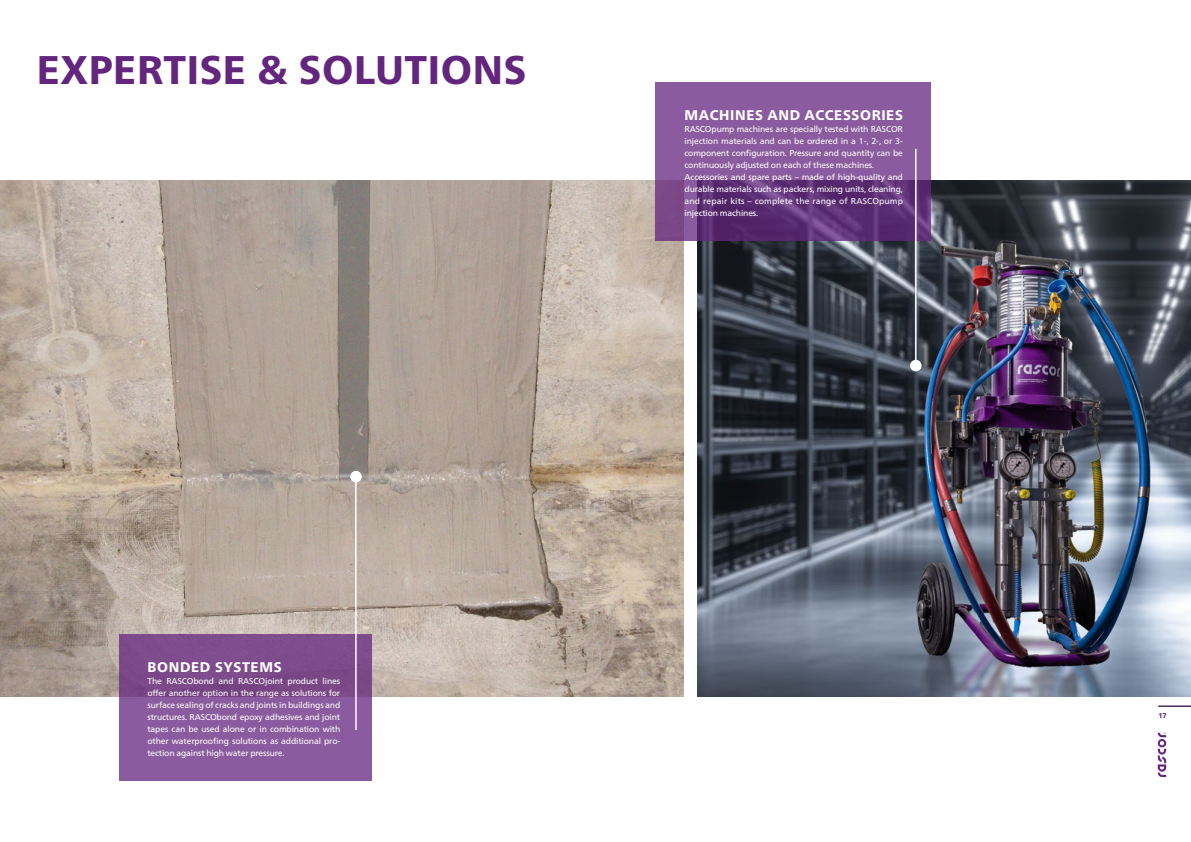
<style>
.page{position:relative;width:1191px;height:842px;background:#fff}
.page>*{position:absolute;margin:0;border:0;box-sizing:border-box;transform-origin:0 0}
.t1{font:800 40px "Frutiger Neue LT Pro";letter-spacing:.015em;color:#64257e}
.t2{font:800 14px "Frutiger Neue LT Pro";letter-spacing:.045em;color:#fff}
.t3{font:8.5px/12px "Frutiger Neue LT Pro";letter-spacing:-.015em;color:#fff;text-align:justify}
.t4{font:800 7px "Frutiger Neue LT Pro";color:#64257e}
.t5{font:2.1px "Arial";color:#64257e}
</style>
<div class="page">
<img style="left:697px;top:180px;width:494px;height:516px">
<img style="left:0;top:180px;width:683px;height:516px">
<svg style="left:119px;top:634px;width:252px;height:147px;fill:#8a5b9e"></svg>
<hr style="left:355px;top:476px;width:2px;height:254px;background:#fff">
<div style="left:350px;top:471px;width:12px;height:11px;background:#fff;border-radius:50%"></div>
<svg style="left:655px;top:82px;width:275px;height:158px;fill:#8a5b9e"></svg>
<hr style="left:915px;top:149px;width:1px;height:218px;background:#fff">
<div style="left:910px;top:360px;width:11px;height:11px;background:#fff;border-radius:50%"></div>
<hr style="left:1158px;top:706px;width:33px;height:1px;background:#64257e">
<svg style="left:1157px;top:733px;width:10px;height:44px"></svg>
<h1 class="t1" style="left:37px;top:46px;width:491px">EXPERTISE &amp; SOLUTIONS</h1>
<h2 class="t2" style="left:684px;top:107px;width:220px">MACHINES AND ACCESSORIES</h2>
<p class="t3" style="left:684px;top:123px;width:220px;text-align:left">RASCOpump machines are specially tested with RASCOR injection materials and can be ordered in a 1-, 2-, or 3- component configuration. Pressure and quantity can be continuously adjusted on each of these machines.<br>Accessories and spare parts – made of high-quality and durable materials such as packers, mixing units, cleaning, and repair kits – complete the range of RASCOpump injection machines.</p>
<h2 class="t2" style="left:147px;top:659px;width:136px">BONDED SYSTEMS</h2>
<p class="t3" style="left:147px;top:675px;width:194px">The RASCObond and RASCOjoint product lines offer another option in the range as solutions for surface sealing of cracks and joints in buildings and structures. RASCObond epoxy adhesives and joint tapes can be used alone or in combination with other waterproofing solutions as additional pro&shy;tection against high water pressure.</p>
<p class="t4" style="left:1158px;top:711px;width:10px">17</p>
<p class="t5" style="left:1164px;top:734px;width:3px;rotate:-90deg">®</p>
</div>
